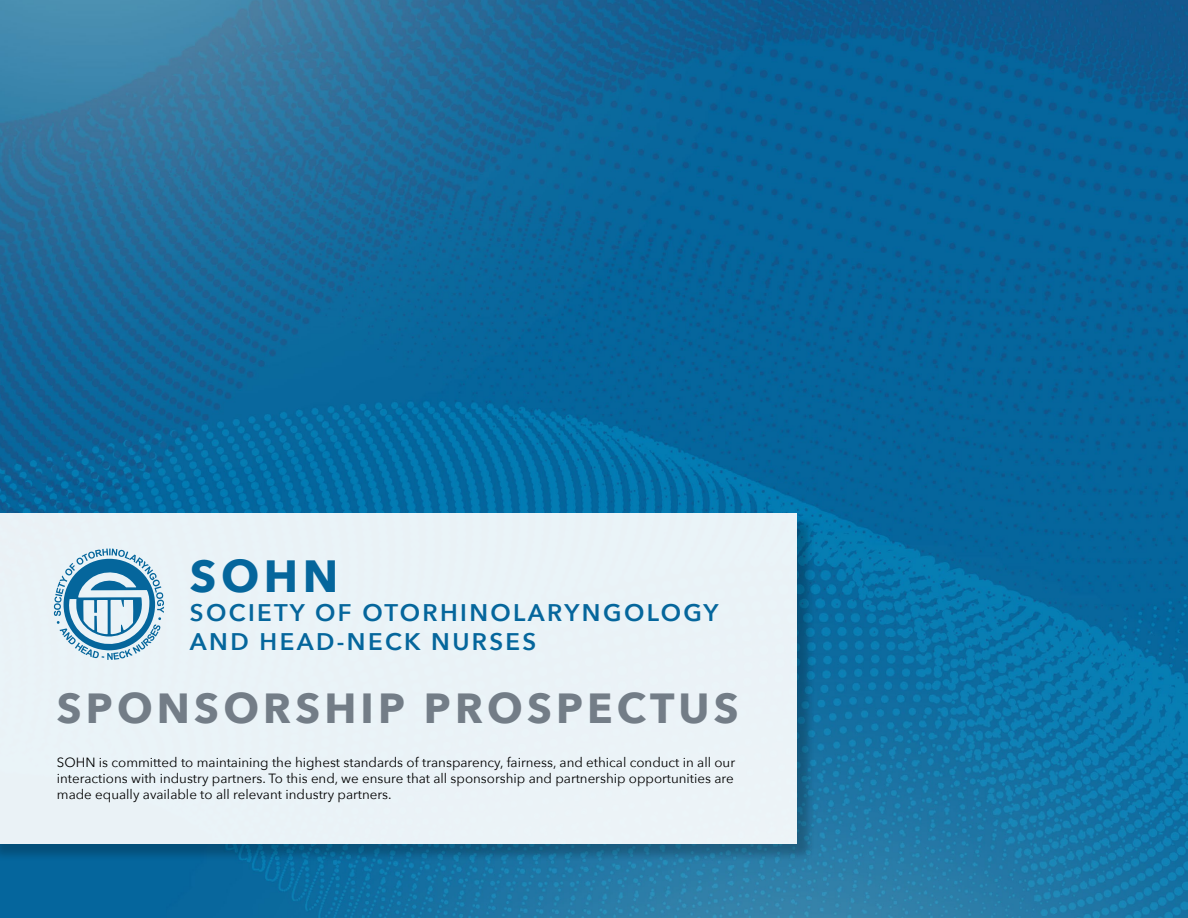
<style>
.page{position:relative;width:1188px;height:918px;background:#fff}
.page>*{position:absolute;margin:0;border:0;box-sizing:border-box;transform-origin:0 0}
.t1{font:700 45px "Avenir Next";color:#05669c}
.t2{font:700 42px "Avenir Next";letter-spacing:.1em;color:#737d87}
.t3{font:600 24px/28.8px "Avenir Next";letter-spacing:.1em;color:#05669c}
.t4{font:13.35px/16px "Avenir Next";color:#000;text-align:justify}
</style>
<div class="page">
<img style="left:0;top:0;width:1188px;height:918px">
<div style="left:0;top:515px;width:816px;height:347px;background:#000;opacity:.25"></div>
<div style="left:0;top:513px;width:797px;height:330px;background:#eaf3f7"></div>
<svg style="left:54px;top:549px;width:110px;height:111px"></svg>
<h1 class="t1" style="left:190px;top:538px;width:150px">SOHN</h1>
<h3 class="t3" style="left:190px;top:598px;width:530px">SOCIETY OF OTORHINOLARYNGOLOGY<br>AND HEAD-NECK NURSES</h3>
<h2 class="t2" style="left:57px;top:672px;width:683px">SPONSORSHIP PROSPECTUS</h2>
<p class="t4" style="left:57px;top:754px;width:680px">SOHN is committed to maintaining the highest standards of transparency, fairness, and ethical conduct in all our interactions with industry partners. To this end, we ensure that all sponsorship and partnership opportunities are made equally available to all relevant industry partners.</p>
</div>
